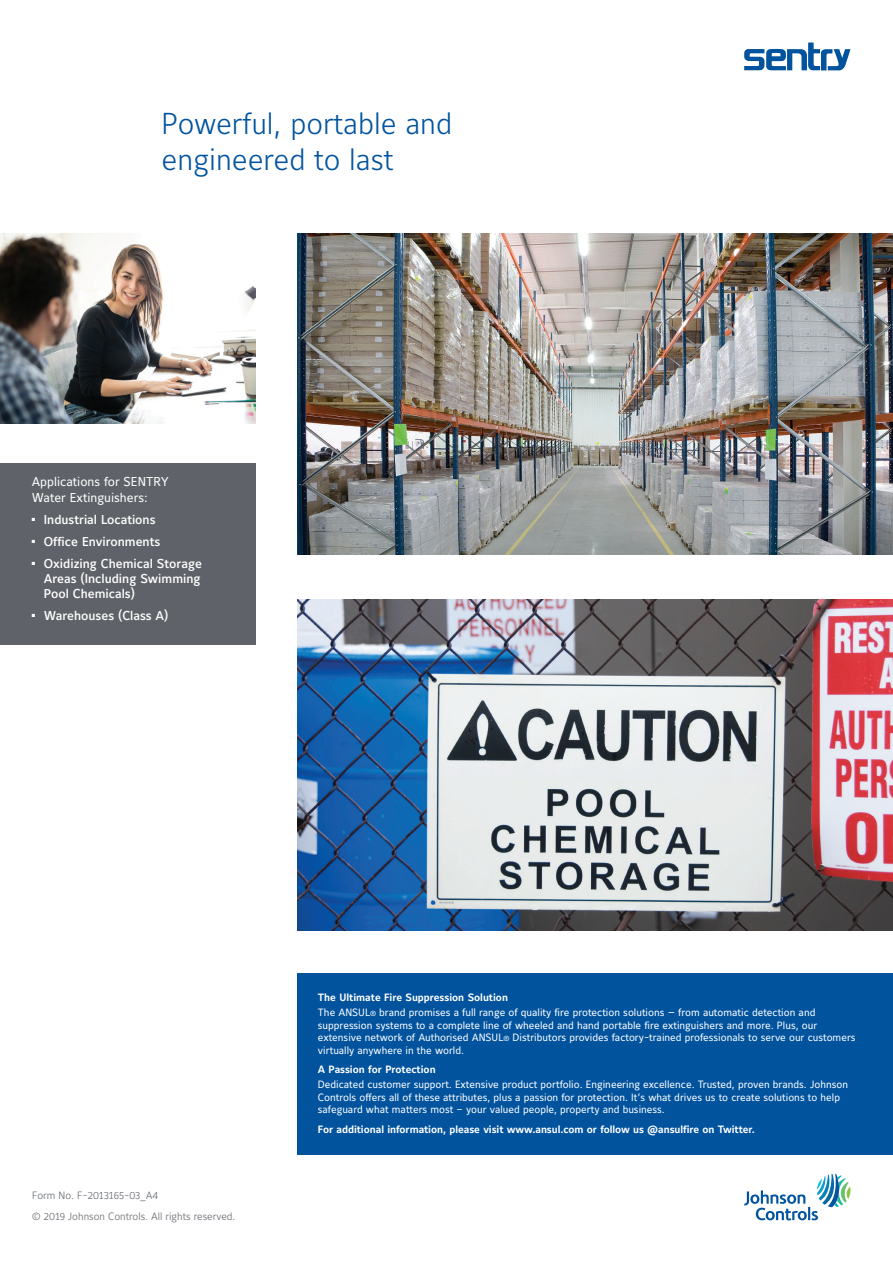
<style>
.page{position:relative;width:893px;height:1263px;background:#fff}
.page>*{position:absolute;margin:0;border:0;box-sizing:border-box;transform-origin:0 0}
.Heading_page_2{font:300 30px/36px "Maurea Jci Lf ML";color:#01539e}
.Bullet_panel_text{font:500 12.75px/15.3px "Maurea Jci Lf ML";color:#fff;text-align:justify}
.Bullet_panel_title{font:12.75px/15.3px "Maurea Jci Lf ML";color:#fff}
.JCI_blurb_text{font:10.5px/12.6px "Maurea Jci Lf ML";color:#fff}
.JCI_blurb{font:700 10.5px "Maurea Jci Lf ML";letter-spacing:-.005em;color:#fff}
.Copyright{font:300 10.5px "Maurea Jci Lf ML";color:#5f6369}
.JCI_blurb_header{font:700 10.5px "Maurea Jci Lf ML";color:#fff}
.s1{font-size:7.5px}
</style>
<div class="page">
<svg style="left:744px;top:1174px;width:106px;height:46px"></svg>
<div style="left:0;top:463px;width:255px;height:182px;background:#5f6369"></div>
<img style="left:0;top:234px;width:255px;height:189px">
<img style="left:298px;top:600px;width:595px;height:330px">
<svg style="left:744px;top:43px;width:106px;height:28px"></svg>
<div style="left:298px;top:973px;width:595px;height:181px;background:#01539e"></div>
<img style="left:298px;top:234px;width:595px;height:320px">
<p class="Heading_page_2" style="left:162px;top:105px;width:292px">Powerful, portable and engineered to last</p>
<p class="Bullet_panel_title" style="left:32px;top:474px;width:138px">Applications for SENTRY<br>Water Extinguishers:</p>
<p class="Bullet_panel_text" style="left:32px;top:511px;width:125px">■ Industrial Locations</p>
<p class="Bullet_panel_text" style="left:32px;top:534px;width:130px">■ Office Environments</p>
<p class="Bullet_panel_text" style="left:44px;top:556px;width:160px;text-indent:-12px">■ Oxidizing Chemical Storage Areas (Including Swimming Pool Chemicals)</p>
<p class="Bullet_panel_text" style="left:32px;top:608px;width:138px">■ Warehouses (Class A)</p>
<p class="Copyright" style="left:32px;top:1189px;width:127px">Form No. F-2013165-03_A4</p>
<p class="Copyright" style="left:32px;top:1210px;width:205px">© 2019 Johnson Controls. All rights reserved.</p>
<p class="JCI_blurb_header" style="left:318px;top:991px;width:192px">The Ultimate Fire Suppression Solution</p>
<p class="JCI_blurb_text" style="left:318px;top:1006px;width:539px">The ANSUL<span class="s1">®</span> brand promises a full range of quality fire protection solutions — from automatic detection and suppression systems to a complete line of wheeled and hand portable fire extinguishers and more. Plus, our extensive network of Authorised ANSUL<span class="s1">®</span> Distributors provides factory-trained professionals to serve our customers virtually anywhere in the world.</p>
<p class="JCI_blurb_header" style="left:318px;top:1063px;width:119px">A Passion for Protection</p>
<p class="JCI_blurb_text" style="left:318px;top:1078px;width:532px">Dedicated customer support. Extensive product portfolio. Engineering excellence. Trusted, proven brands. Johnson<br>Controls offers all of these attributes, plus a passion for protection. It’s what drives us to create solutions to help safeguard what matters most – your valued people, property and business.</p>
<p class="JCI_blurb" style="left:318px;top:1123px;width:438px">For additional information, please visit www.ansul.com or follow us @ansulfire on Twitter.</p>
</div>
